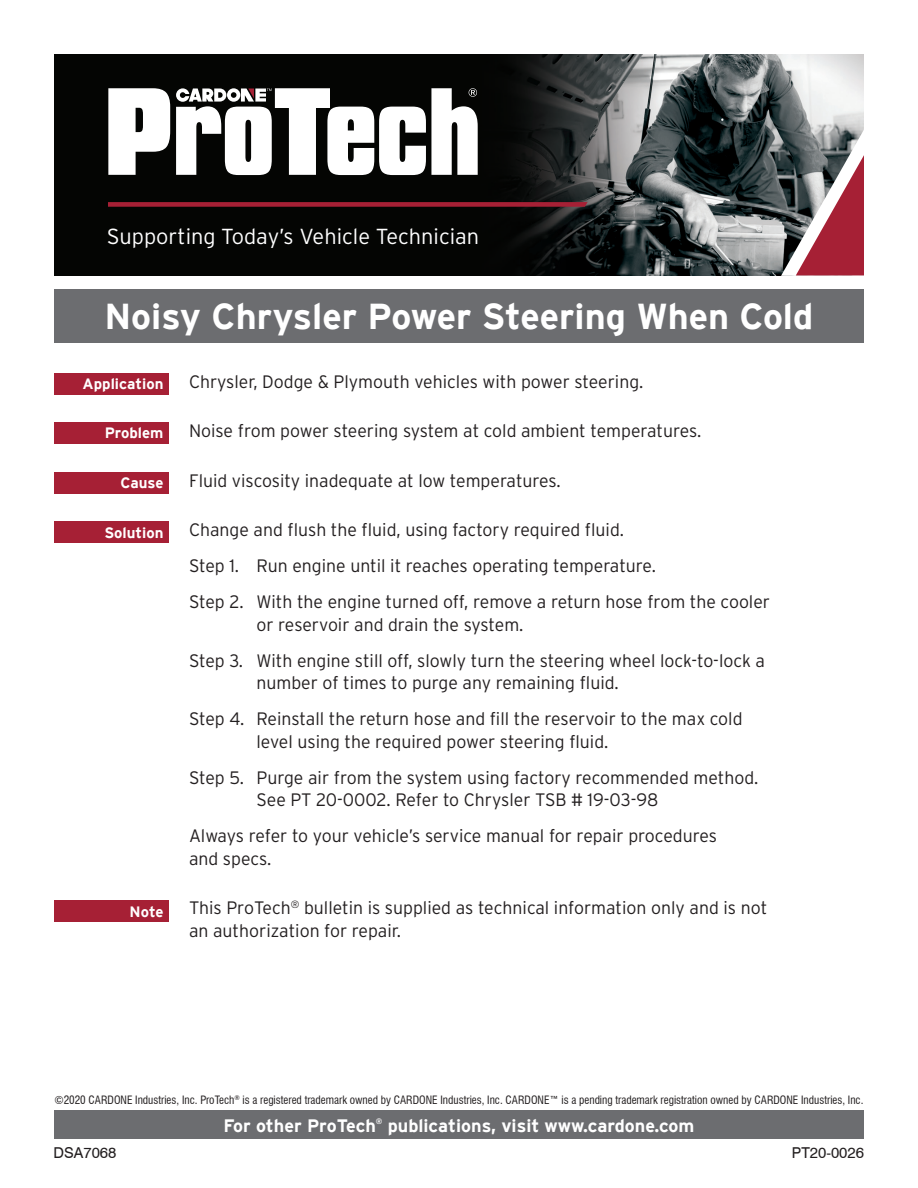
<style>
.page{position:relative;width:918px;height:1188px;background:#fff}
.page>*{position:absolute;margin:0;border:0;box-sizing:border-box;transform-origin:0 0}
.t1{font:700 36px "Interstate";color:#fff}
.t2{font:300 21.75px "Interstate";color:#fff}
.t3{font:300 18px "Interstate";color:#231f20}
.t4{font:700 18px "Interstate";color:#fff}
.t5{font:700 15px "Interstate";color:#fff}
.t6{font:15px "Swiss 721 BT";color:#231f20}
.t7{font:condensed 11.25px "Swiss 721 BT";color:#231f20}
.t8{font:700 7.8px "Interstate";color:#fff}
</style>
<div class="page">
<div style="left:54px;top:289px;width:810px;height:54px;background:#6c6d70"></div>
<div style="left:54px;top:422px;width:115px;height:21px;background:#a62035"></div>
<div style="left:54px;top:373px;width:115px;height:22px;background:#a62035"></div>
<div style="left:54px;top:472px;width:115px;height:21px;background:#a62035"></div>
<div style="left:54px;top:522px;width:115px;height:21px;background:#a62035"></div>
<div style="left:54px;top:900px;width:115px;height:22px;background:#a62035"></div>
<img style="left:54px;top:54px;width:810px;height:221px">
<svg style="left:781px;top:129px;width:83px;height:147px;background:#8f666d"></svg>
<svg style="left:108px;top:202px;width:480px;height:5px;background:#991e31"></svg>
<svg style="left:108px;top:88px;width:62px;height:87px"></svg>
<svg style="left:176px;top:88px;width:302px;height:87px"></svg>
<div style="left:54px;top:1111px;width:810px;height:28px;background:#6c6d70"></div>
<p class="t2" style="left:107px;top:224px;width:374px">Supporting Today’s Vehicle Technician</p>
<p class="t1" style="left:104px;top:296px;width:710px">Noisy Chrysler Power Steering When Cold</p>
<p class="t5" style="left:83px;top:376px;width:82px">Application</p>
<p class="t5" style="left:105px;top:424px;width:60px">Problem</p>
<p class="t5" style="left:121px;top:474px;width:44px">Cause</p>
<p class="t5" style="left:104px;top:524px;width:61px">Solution</p>
<p class="t5" style="left:130px;top:903px;width:35px">Note</p>
<p class="t3" style="left:189px;top:371px;width:456px">Chrysler, Dodge &amp; Plymouth vehicles with power steering.</p>
<p class="t3" style="left:189px;top:421px;width:514px">Noise from power steering system at cold ambient temperatures.</p>
<p class="t3" style="left:189px;top:470px;width:373px">Fluid viscosity inadequate at low temperatures.</p>
<p class="t3" style="left:189px;top:520px;width:437px">Change and flush the fluid, using factory required fluid.</p>
<p class="t3" style="left:189px;top:556px;width:468px">Step 1. Run engine until it reaches operating temperature.</p>
<p class="t3" style="left:189px;top:592px;width:583px">Step 2. With the engine turned off, remove a return hose from the cooler</p>
<p class="t3" style="left:257px;top:614px;width:269px">or reservoir and drain the system.</p>
<p class="t3" style="left:189px;top:650px;width:578px">Step 3. With engine still off, slowly turn the steering wheel lock-to-lock a</p>
<p class="t3" style="left:257px;top:673px;width:364px">number of times to purge any remaining fluid.</p>
<p class="t3" style="left:189px;top:709px;width:555px">Step 4. Reinstall the return hose and fill the reservoir to the max cold</p>
<p class="t3" style="left:257px;top:731px;width:353px">level using the required power steering fluid.</p>
<p class="t3" style="left:189px;top:767px;width:571px">Step 5. Purge air from the system using factory recommended method.</p>
<p class="t3" style="left:257px;top:790px;width:403px">See PT 20-0002. Refer to Chrysler TSB # 19-03-98</p>
<p class="t3" style="left:189px;top:826px;width:530px">Always refer to your vehicle’s service manual for repair procedures</p>
<p class="t3" style="left:189px;top:848px;width:84px">and specs.</p>
<p class="t3" style="left:189px;top:898px;width:580px">This ProTech<sup>®</sup> bulletin is supplied as technical information only and is not</p>
<p class="t3" style="left:189px;top:920px;width:214px">an authorization for repair.</p>
<p class="t7" style="left:54px;top:1093px;width:811px">©2020 CARDONE Industries, Inc. ProTech<sup>®</sup> is a registered trademark owned by CARDONE Industries, Inc. CARDONE™ is a pending trademark registration owned by CARDONE Industries, Inc.</p>
<p class="t4" style="left:224px;top:1115px;width:154px">For other ProTech</p>
<p class="t8" style="left:376px;top:1117px;width:8px">®</p>
<p class="t4" style="left:388px;top:1115px;width:308px">publications, visit www.cardone.com</p>
<p class="t6" style="left:54px;top:1144px;width:64px">DSA7068</p>
<p class="t6" style="left:792px;top:1144px;width:74px">PT20-0026</p>
</div>
